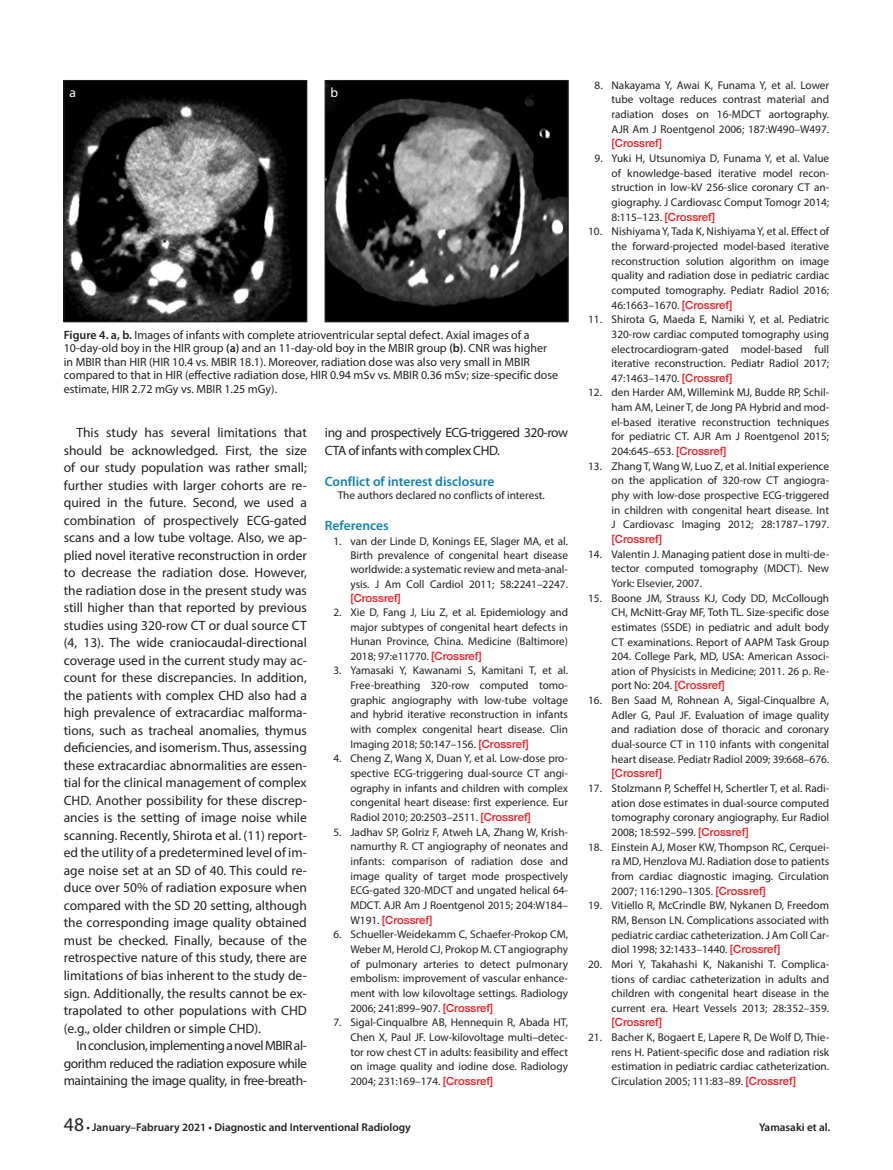
<style>
.page{position:relative;width:893px;height:1170px;background:#fff}
.page>*{position:absolute;margin:0;border:0;box-sizing:border-box;transform-origin:0 0}
.t1{font:13.5px/17.5px "Myriad Pro";letter-spacing:-.03em;color:#231f20;text-align:justify}
.Body{font:600 13.5px "Myriad Pro";color:#1181b4}
.t2{font:13.5px "Myriad Pro";color:#fff}
.t3{font:12px/13.5px "Myriad Pro";color:#231f20}
.t4{font:11.25px/14.7px "Myriad Pro";color:#231f20;text-align:justify}
.t5{font:600 11.25px "Myriad Pro";color:#231f20}
.s1{font-weight:600}
.s2{font-family:"Helvetica Neue";font-weight:500;color:#ee1d23}
.s3{font-weight:400;font-size:19.5px}
</style>
<div class="page">
<img style="left:66px;top:82px;width:239px;height:238px">
<div style="left:64px;top:80px;width:243px;height:242px;border:1px solid #231f20"></div>
<img style="left:327px;top:82px;width:239px;height:238px">
<div style="left:325px;top:80px;width:243px;height:242px;border:1px solid #231f20"></div>
<p class="t2" style="left:70px;top:84px;width:8px">a</p>
<p class="t2" style="left:330px;top:84px;width:9px">b</p>
<p class="t3" style="left:64px;top:328px;width:496px"><span class="s1">Figure 4. a, b.</span> Images of infants with complete atrioventricular septal defect. Axial images of a 10-day-old boy in the HIR group <span class="s1">(a)</span> and an 11-day-old boy in the MBIR group <span class="s1">(b)</span>. CNR was higher in MBIR than HIR (HIR 10.4 vs. MBIR 18.1). Moreover, radiation dose was also very small in MBIR compared to that in HIR (effective radiation dose, HIR 0.94 mSv vs. MBIR 0.36 mSv; size-specific dose estimate, HIR 2.72 mGy vs. MBIR 1.25 mGy).</p>
<p class="t1" style="left:64px;top:423px;width:245px;text-indent:13px">This study has several limitations that should be acknowledged. First, the size of our study population was rather small; further studies with larger cohorts are re&shy;quired in the future. Second, we used a combination of prospectively ECG-gated scans and a low tube voltage. Also, we ap&shy;plied novel iterative reconstruction in order to decrease the radiation dose. However, the radiation dose in the present study was still higher than that reported by previous studies using 320-row CT or dual source CT (4, 13). The wide craniocaudal-directional coverage used in the current study may ac&shy;count for these discrepancies. In addition, the patients with complex CHD also had a high prevalence of extracardiac malforma&shy;tions, such as tracheal anomalies, thymus deficiencies, and isomerism. Thus, assessing these extracardiac abnormalities are essen&shy;tial for the clinical management of complex CHD. Another possibility for these discrep&shy;ancies is the setting of image noise while scanning. Recently, Shirota et al. (11) report&shy;ed the utility of a predetermined level of im&shy;age noise set at an SD of 40. This could re&shy;duce over 50% of radiation exposure when compared with the SD 20 setting, although the corresponding image quality obtained must be checked. Finally, because of the retrospective nature of this study, there are limitations of bias inherent to the study de&shy;sign. Additionally, the results cannot be ex&shy;trapolated to other populations with CHD (e.g., older children or simple CHD).</p>
<p class="t1" style="left:64px;top:1036px;width:245px;text-indent:13px">In conclusion, implementing a novel MBIR al&shy;gorithm reduced the radiation exposure while maintaining the image quality, in free-breath-</p>
<p class="t1" style="left:325px;top:423px;width:245px">ing and prospectively ECG-triggered 320-row<br>CTA of infants with complex CHD.</p>
<p class="Body" style="left:325px;top:472px;width:171px">Conflict of interest disclosure</p>
<p class="t4" style="left:338px;top:488px;width:209px">The authors declared no conflicts of interest.</p>
<p class="Body" style="left:325px;top:517px;width:65px">References</p>
<p class="t4" style="left:350px;top:533px;width:219px;text-indent:-17px">1. van der Linde D, Konings EE, Slager MA, et al.<br>Birth prevalence of congenital heart disease worldwide: a systematic review and meta-anal&shy;ysis. J Am Coll Cardiol 2011; 58:2241–2247. <span class="s2">[Crossref]</span></p>
<p class="t4" style="left:350px;top:605px;width:219px;text-indent:-17px">2. Xie D, Fang J, Liu Z, et al. Epidemiology and major subtypes of congenital heart defects in Hunan Province, China. Medicine (Baltimore)<br>2018; 97:e11770. <span class="s2">[Crossref]</span></p>
<p class="t4" style="left:350px;top:663px;width:219px;text-indent:-17px">3. Yamasaki Y, Kawanami S, Kamitani T, et al.<br>Free-breathing 320-row computed tomo&shy;graphic angiography with low-tube voltage and hybrid iterative reconstruction in infants with complex congenital heart disease. Clin Imaging 2018; 50:147–156. <span class="s2">[Crossref]</span></p>
<p class="t4" style="left:350px;top:750px;width:219px;text-indent:-17px">4. Cheng Z, Wang X, Duan Y, et al. Low-dose pro&shy;spective ECG-triggering dual-source CT angi&shy;ography in infants and children with complex congenital heart disease: first experience. Eur Radiol 2010; 20:2503–2511. <span class="s2">[Crossref]</span></p>
<p class="t4" style="left:350px;top:824px;width:219px;text-indent:-17px">5. Jadhav SP, Golriz F, Atweh LA, Zhang W, Krish&shy;namurthy R. CT angiography of neonates and infants: comparison of radiation dose and image quality of target mode prospectively ECG-gated 320-MDCT and ungated helical 64- MDCT. AJR Am J Roentgenol 2015; 204:W184– W191. <span class="s2">[Crossref]</span></p>
<p class="t4" style="left:350px;top:926px;width:219px;text-indent:-17px">6. Schueller-Weidekamm C, Schaefer-Prokop CM, Weber M, Herold CJ, Prokop M. CT angiography of pulmonary arteries to detect pulmonary embolism: improvement of vascular enhance&shy;ment with low kilovoltage settings. Radiology 2006; 241:899–907. <span class="s2">[Crossref]</span></p>
<p class="t4" style="left:350px;top:1014px;width:219px;text-indent:-17px">7. Sigal-Cinqualbre AB, Hennequin R, Abada HT, Chen X, Paul JF. Low-kilovoltage multi–detec&shy;tor row chest CT in adults: feasibility and effect on image quality and iodine dose. Radiology 2004; 231:169–174. <span class="s2">[Crossref]</span></p>
<p class="t4" style="left:612px;top:77px;width:219px;text-indent:-17px">8. Nakayama Y, Awai K, Funama Y, et al. Lower tube voltage reduces contrast material and radiation doses on 16-MDCT aortography.<br>AJR Am J Roentgenol 2006; 187:W490–W497. <span class="s2">[Crossref]</span></p>
<p class="t4" style="left:612px;top:151px;width:219px;text-indent:-17px">9. Yuki H, Utsunomiya D, Funama Y, et al. Value of knowledge-based iterative model recon&shy;struction in low-kV 256-slice coronary CT an&shy;giography. J Cardiovasc Comput Tomogr 2014; 8:115–123. <span class="s2">[Crossref]</span></p>
<p class="t4" style="left:612px;top:224px;width:219px;text-indent:-23px">10. Nishiyama Y, Tada K, Nishiyama Y, et al. Effect of the forward-projected model-based iterative reconstruction solution algorithm on image quality and radiation dose in pediatric cardiac computed tomography. Pediatr Radiol 2016; 46:1663–1670. <span class="s2">[Crossref]</span></p>
<p class="t4" style="left:612px;top:312px;width:219px;text-indent:-23px">11. Shirota G, Maeda E, Namiki Y, et al. Pediatric 320-row cardiac computed tomography using electrocardiogram-gated model-based full iterative reconstruction. Pediatr Radiol 2017; 47:1463–1470. <span class="s2">[Crossref]</span></p>
<p class="t4" style="left:612px;top:385px;width:219px;text-indent:-23px">12. den Harder AM, Willemink MJ, Budde RP, Schil&shy;ham AM, Leiner T, de Jong PA Hybrid and mod&shy;el-based iterative reconstruction techniques for pediatric CT. AJR Am J Roentgenol 2015; 204:645–653. <span class="s2">[Crossref]</span></p>
<p class="t4" style="left:612px;top:458px;width:219px;text-indent:-23px">13. Zhang T, Wang W, Luo Z, et al. Initial experience on the application of 320-row CT angiogra&shy;phy with low-dose prospective ECG-triggered in children with congenital heart disease. Int J Cardiovasc Imaging 2012; 28:1787–1797. <span class="s2">[Crossref]</span></p>
<p class="t4" style="left:612px;top:546px;width:219px;text-indent:-23px">14. Valentin J. Managing patient dose in multi-de&shy;tector computed tomography (MDCT). New York: Elsevier, 2007.</p>
<p class="t4" style="left:612px;top:590px;width:219px;text-indent:-23px">15. Boone JM, Strauss KJ, Cody DD, McCollough CH, McNitt-Gray MF, Toth TL. Size-specific dose estimates (SSDE) in pediatric and adult body CT examinations. Report of AAPM Task Group 204. College Park, MD, USA: American Associ&shy;ation of Physicists in Medicine; 2011. 26 p. Re&shy;port No: 204. <span class="s2">[Crossref]</span></p>
<p class="t4" style="left:612px;top:692px;width:219px;text-indent:-23px">16. Ben Saad M, Rohnean A, Sigal-Cinqualbre A, Adler G, Paul JF. Evaluation of image quality and radiation dose of thoracic and coronary dual-source CT in 110 infants with congenital heart disease. Pediatr Radiol 2009; 39:668–676. <span class="s2">[Crossref]</span></p>
<p class="t4" style="left:612px;top:780px;width:219px;text-indent:-23px">17. Stolzmann P, Scheffel H, Schertler T, et al. Radi&shy;ation dose estimates in dual-source computed tomography coronary angiography. Eur Radiol 2008; 18:592–599. <span class="s2">[Crossref]</span></p>
<p class="t4" style="left:612px;top:839px;width:219px;text-indent:-23px">18. Einstein AJ, Moser KW, Thompson RC, Cerquei&shy;ra MD, Henzlova MJ. Radiation dose to patients from cardiac diagnostic imaging. Circulation 2007; 116:1290–1305. <span class="s2">[Crossref]</span></p>
<p class="t4" style="left:612px;top:897px;width:219px;text-indent:-23px">19. Vitiello R, McCrindle BW, Nykanen D, Freedom RM, Benson LN. Complications associated with pediatric cardiac catheterization. J Am Coll Car&shy;diol 1998; 32:1433–1440. <span class="s2">[Crossref]</span></p>
<p class="t4" style="left:612px;top:956px;width:219px;text-indent:-23px">20. Mori Y, Takahashi K, Nakanishi T. Complica&shy;tions of cardiac catheterization in adults and children with congenital heart disease in the current era. Heart Vessels 2013; 28:352–359. <span class="s2">[Crossref]</span></p>
<p class="t4" style="left:612px;top:1029px;width:219px;text-indent:-23px">21. Bacher K, Bogaert E, Lapere R, De Wolf D, Thie&shy;rens H. Patient-specific dose and radiation risk estimation in pediatric cardiac catheterization.<br>Circulation 2005; 111:83–89. <span class="s2">[Crossref]</span></p>
<p class="t5" style="left:64px;top:1120px;width:348px"><span class="s3">48</span> • January–Fabruary 2021 • Diagnostic and Interventional Radiology</p>
<p class="t5" style="left:759px;top:1120px;width:73px">Yamasaki et al.</p>
</div>
